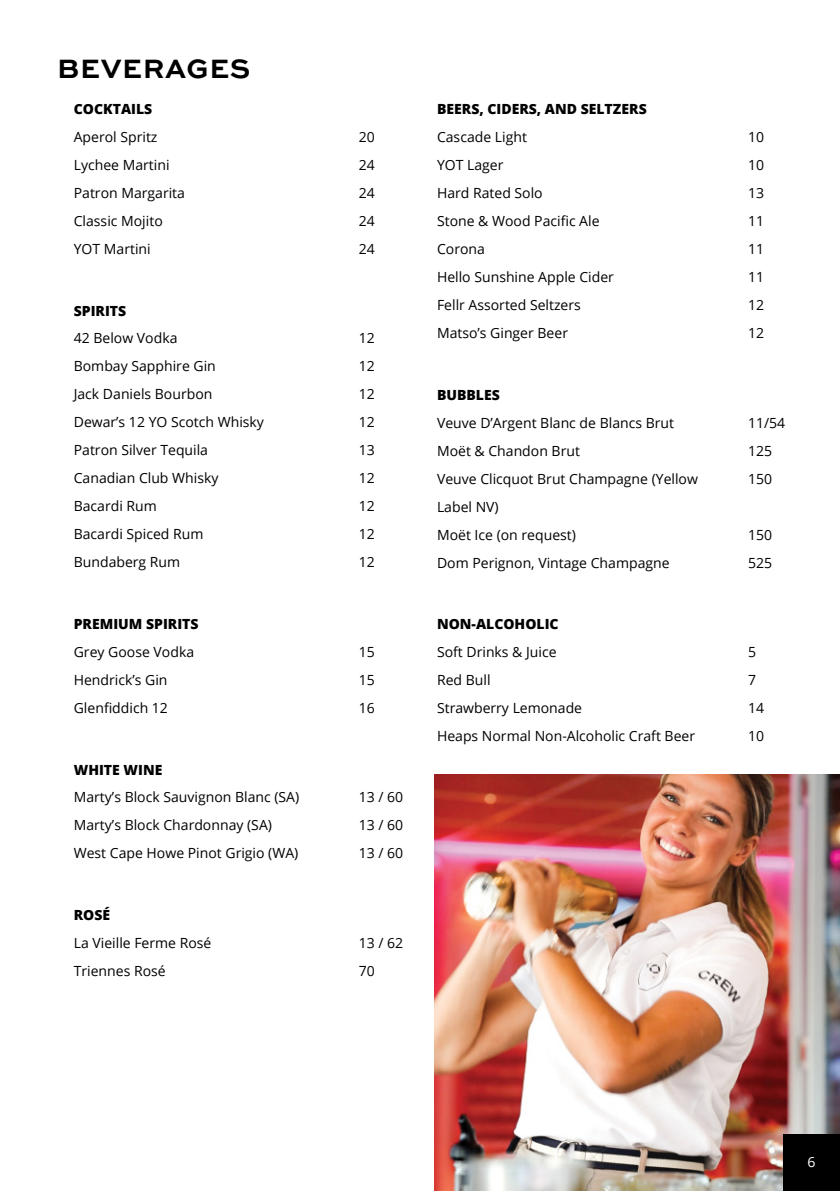
<style>
.page{position:relative;width:840px;height:1191px;background:#fff}
.page>*{position:absolute;margin:0;border:0;box-sizing:border-box;transform-origin:0 0}
.t1{font:700 28px "Sweet Sans Pro";letter-spacing:.02em;color:#000}
.t2{font:14px/28px "Open Sans";color:#000}
.t3{font:800 14px "Open Sans";color:#000}
.t4{font:14px "Open Sans";color:#fff}
</style>
<div class="page">
<img style="left:434px;top:774px;width:405px;height:417px">
<div style="left:782px;top:1134px;width:57px;height:57px;background:#000"></div>
<h1 class="t1" style="left:57px;top:57px;width:195px">BEVERAGES</h1>
<p class="t3" style="left:74px;top:103px;width:80px">COCKTAILS</p>
<p class="t2" style="left:74px;top:122px;width:113px">Aperol Spritz<br>Lychee Martini<br>Patron Margarita<br>Classic Mojito<br>YOT Martini</p>
<p class="t2" style="left:358px;top:124px;width:18px;text-align:justify">20<br>24<br>24<br>24<br>24</p>
<p class="t3" style="left:74px;top:305px;width:54px">SPIRITS</p>
<p class="t2" style="left:74px;top:324px;width:192px">42 Below Vodka<br>Bombay Sapphire Gin<br>Jack Daniels Bourbon<br>Dewar’s 12 YO Scotch Whisky<br>Patron Silver Tequila<br>Canadian Club Whisky<br>Bacardi Rum<br>Bacardi Spiced Rum<br>Bundaberg Rum</p>
<p class="t2" style="left:358px;top:325px;width:18px;text-align:justify">12<br>12<br>12<br>12<br>13<br>12<br>12<br>12<br>12</p>
<p class="t3" style="left:74px;top:618px;width:126px">PREMIUM SPIRITS</p>
<p class="t2" style="left:74px;top:637px;width:122px">Grey Goose Vodka<br>Hendrick’s Gin<br>Glenfiddich 12</p>
<p class="t2" style="left:358px;top:639px;width:18px;text-align:justify">15<br>15<br>16</p>
<p class="t3" style="left:74px;top:764px;width:90px">WHITE WINE</p>
<p class="t2" style="left:74px;top:783px;width:227px">Marty’s Block Sauvignon Blanc (SA)<br>Marty’s Block Chardonnay (SA)<br>West Cape Howe Pinot Grigio (WA)</p>
<p class="t2" style="left:358px;top:784px;width:46px;text-align:justify">13 / 60<br>13 / 60<br>13 / 60</p>
<p class="t3" style="left:74px;top:909px;width:38px">ROSÉ</p>
<p class="t2" style="left:74px;top:928px;width:139px">La Vieille Ferme Rosé<br>Triennes Rosé</p>
<p class="t2" style="left:358px;top:930px;width:46px">13 / 62<br>70</p>
<p class="t3" style="left:437px;top:104px;width:211px">BEERS, CIDERS, AND SELTZERS</p>
<p class="t2" style="left:437px;top:124px;width:178px">Cascade Light<br>YOT Lager<br>Hard Rated Solo<br>Stone &amp; Wood Pacific Ale<br>Corona<br>Hello Sunshine Apple Cider<br>Fellr Assorted Seltzers<br>Matso’s Ginger Beer</p>
<p class="t2" style="left:747px;top:124px;width:18px;text-align:justify">10<br>10<br>13<br>11<br>11<br>11<br>12<br>12</p>
<p class="t3" style="left:437px;top:389px;width:64px">BUBBLES</p>
<p class="t2" style="left:437px;top:408px;width:262px">Veuve D’Argent Blanc de Blancs Brut<br>Moët &amp; Chandon Brut<br>Veuve Clicquot Brut Champagne (Yellow<br>Label NV)<br>Moët Ice (on request)<br>Dom Perignon, Vintage Champagne</p>
<p class="t2" style="left:747px;top:410px;width:39px">11/54<br>125<br>150</p>
<p class="t2" style="left:747px;top:522px;width:26px">150<br>525</p>
<p class="t3" style="left:437px;top:618px;width:123px">NON-ALCOHOLIC</p>
<p class="t2" style="left:437px;top:637px;width:259px">Soft Drinks &amp; Juice<br>Red Bull<br>Strawberry Lemonade<br>Heaps Normal Non-Alcoholic Craft Beer</p>
<p class="t2" style="left:747px;top:639px;width:18px">5<br>7<br>14<br>10</p>
<p class="t4" style="left:807px;top:1156px;width:10px">6</p>
</div>
